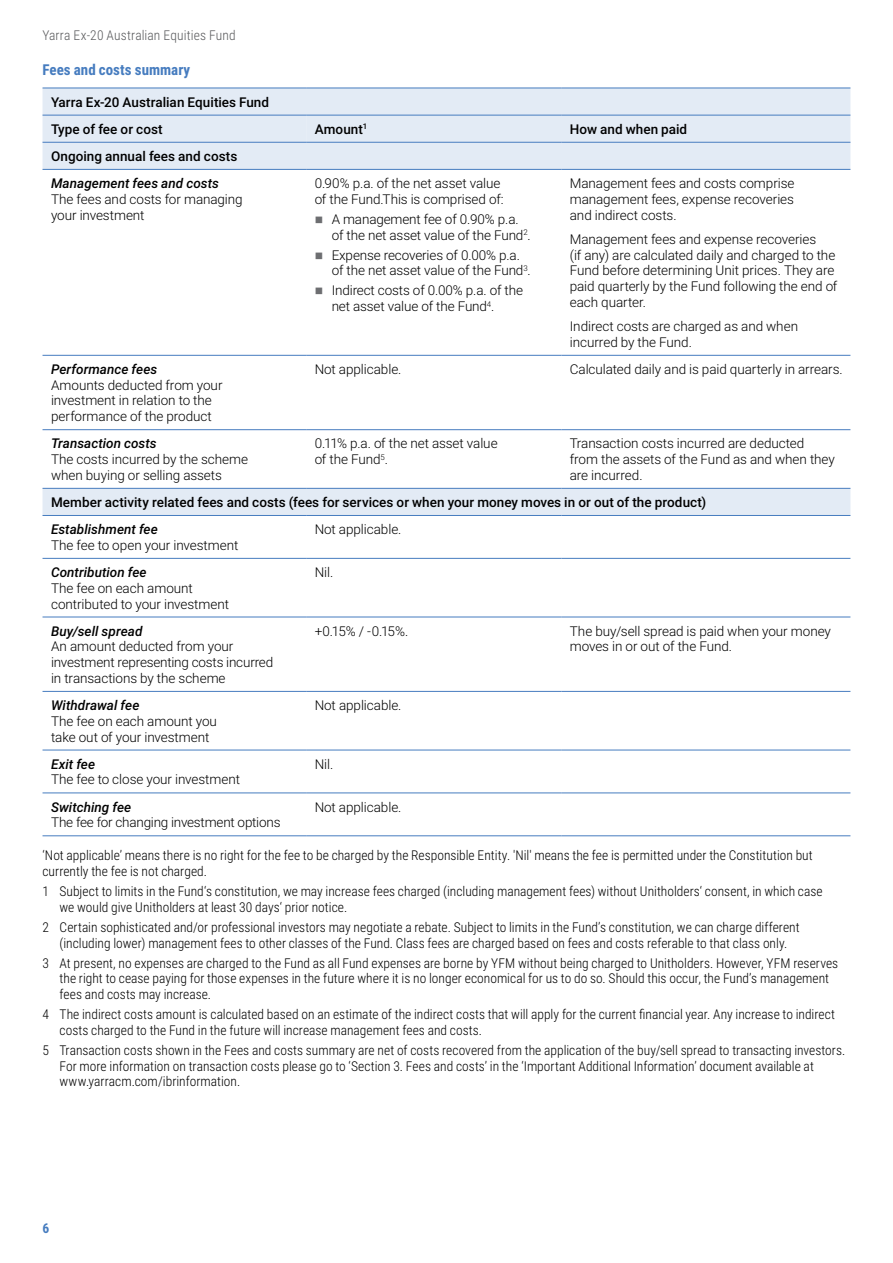
<style>
.page{position:relative;width:893px;height:1263px;background:#fff}
.page>*{position:absolute;margin:0;border:0;box-sizing:border-box;transform-origin:0 0}
.t1{font:700 15px "Roboto Condensed";color:#467cbf}
.t2{font:300 13.5px/15.8px "Roboto Condensed";color:#000}
.t3{font:300 13.5px/15.8px "Roboto";letter-spacing:-.005em;color:#000}
.t4{font:500 13.5px/27.2px "Roboto";letter-spacing:.005em;color:#000}
.t5{font:italic 500 13.5px "Roboto";letter-spacing:.005em;color:#000}
.t6{font:300 13.5px "Roboto Condensed";letter-spacing:.01em;color:#58595b}
.t7{font:700 13.5px "Roboto Condensed";color:#467cbf}
</style>
<div class="page">
<svg style="left:43px;top:89px;width:807px;height:426px"></svg>
<div style="left:306px;top:116px;width:544px;height:26px;background:#e3ebf5"></div>
<hr style="left:43px;top:88px;width:263px;height:1px;background:#467cbf">
<hr style="left:306px;top:88px;width:255px;height:1px;background:#467cbf">
<hr style="left:561px;top:88px;width:289px;height:1px;background:#467cbf">
<hr style="left:43px;top:115px;width:263px;height:1px;background:#467cbf">
<hr style="left:306px;top:115px;width:255px;height:1px;background:#467cbf">
<hr style="left:561px;top:115px;width:289px;height:1px;background:#467cbf">
<hr style="left:43px;top:142px;width:263px;height:1px;background:#467cbf">
<hr style="left:306px;top:142px;width:255px;height:1px;background:#467cbf">
<hr style="left:561px;top:142px;width:289px;height:1px;background:#467cbf">
<hr style="left:43px;top:169px;width:263px;height:1px;background:#467cbf">
<hr style="left:306px;top:169px;width:255px;height:1px;background:#467cbf">
<hr style="left:561px;top:169px;width:289px;height:1px;background:#467cbf">
<hr style="left:43px;top:355px;width:263px;height:1px;background:#467cbf">
<hr style="left:306px;top:355px;width:255px;height:1px;background:#467cbf">
<hr style="left:561px;top:355px;width:289px;height:1px;background:#467cbf">
<hr style="left:43px;top:429px;width:263px;height:1px;background:#467cbf">
<hr style="left:306px;top:429px;width:255px;height:1px;background:#467cbf">
<hr style="left:561px;top:429px;width:289px;height:1px;background:#467cbf">
<hr style="left:43px;top:488px;width:263px;height:1px;background:#467cbf">
<hr style="left:306px;top:488px;width:255px;height:1px;background:#467cbf">
<hr style="left:561px;top:488px;width:289px;height:1px;background:#467cbf">
<hr style="left:43px;top:515px;width:263px;height:1px;background:#467cbf">
<hr style="left:43px;top:617px;width:263px;height:1px;background:#467cbf">
<hr style="left:306px;top:617px;width:255px;height:1px;background:#467cbf">
<hr style="left:561px;top:617px;width:289px;height:1px;background:#467cbf">
<hr style="left:43px;top:691px;width:263px;height:1px;background:#467cbf">
<hr style="left:306px;top:691px;width:255px;height:1px;background:#467cbf">
<hr style="left:561px;top:691px;width:289px;height:1px;background:#467cbf">
<hr style="left:306px;top:515px;width:255px;height:1px;background:#467cbf">
<hr style="left:561px;top:515px;width:289px;height:1px;background:#467cbf">
<hr style="left:306px;top:558px;width:255px;height:1px;background:#467cbf">
<hr style="left:561px;top:558px;width:289px;height:1px;background:#467cbf">
<hr style="left:43px;top:558px;width:263px;height:1px;background:#467cbf">
<hr style="left:43px;top:750px;width:263px;height:1px;background:#467cbf">
<hr style="left:43px;top:793px;width:263px;height:1px;background:#467cbf">
<hr style="left:43px;top:835px;width:263px;height:1px;background:#467cbf">
<hr style="left:306px;top:750px;width:255px;height:1px;background:#467cbf">
<hr style="left:561px;top:750px;width:289px;height:1px;background:#467cbf">
<hr style="left:306px;top:793px;width:255px;height:1px;background:#467cbf">
<hr style="left:561px;top:793px;width:289px;height:1px;background:#467cbf">
<hr style="left:306px;top:835px;width:255px;height:1px;background:#467cbf">
<hr style="left:561px;top:835px;width:289px;height:1px;background:#467cbf">
<svg style="left:316px;top:216px;width:6px;height:7px"></svg>
<svg style="left:316px;top:252px;width:6px;height:7px"></svg>
<svg style="left:316px;top:288px;width:6px;height:6px"></svg>
<p class="t6" style="left:43px;top:26px;width:195px">Yarra Ex-20 Australian Equities Fund</p>
<p class="t1" style="left:43px;top:59px;width:149px">Fees and costs summary</p>
<p class="t4" style="left:51px;top:88px;width:220px">Yarra Ex-20 Australian Equities Fund<br>Type of fee or cost</p>
<p class="t4" style="left:51px;top:142px;width:188px">Ongoing annual fees and costs</p>
<p class="t5" style="left:51px;top:174px;width:169px">Management fees and costs</p>
<p class="t3" style="left:51px;top:191px;width:193px">The fees and costs for managing your investment</p>
<p class="t5" style="left:51px;top:360px;width:108px">Performance fees</p>
<p class="t3" style="left:51px;top:377px;width:173px">Amounts deducted from your investment in relation to the performance of the product</p>
<p class="t4" style="left:315px;top:115px;width:54px">Amount<sup>1</sup></p>
<p class="t4" style="left:570px;top:115px;width:119px">How and when paid</p>
<p class="t3" style="left:315px;top:175px;width:191px">0.90% p.a. of the net asset value of the Fund.This is comprised of:</p>
<p class="t3" style="left:332px;top:211px;width:201px">A management fee of 0.90% p.a. of the net asset value of the Fund<sup>2</sup>.</p>
<p class="t3" style="left:332px;top:246px;width:201px">Expense recoveries of 0.00% p.a. of the net asset value of the Fund<sup>3</sup>.</p>
<p class="t3" style="left:332px;top:282px;width:193px">Indirect costs of 0.00% p.a. of the net asset value of the Fund<sup>4</sup>.</p>
<p class="t3" style="left:570px;top:175px;width:226px;text-align:justify">Management fees and costs comprise management fees, expense recoveries and indirect costs.</p>
<p class="t3" style="left:570px;top:231px;width:269px">Management fees and expense recoveries<br>(if any) are calculated daily and charged to the Fund before determining Unit prices. They are paid quarterly by the Fund following the end of each quarter.</p>
<p class="t3" style="left:570px;top:318px;width:230px">Indirect costs are charged as and when incurred by the Fund.</p>
<p class="t3" style="left:315px;top:361px;width:88px">Not applicable.</p>
<p class="t3" style="left:570px;top:361px;width:275px">Calculated daily and is paid quarterly in arrears.</p>
<p class="t3" style="left:315px;top:435px;width:184px">0.11% p.a. of the net asset value of the Fund<sup>5</sup>.</p>
<p class="t3" style="left:570px;top:435px;width:267px">Transaction costs incurred are deducted from the assets of the Fund as and when they are incurred.</p>
<p class="t4" style="left:51px;top:488px;width:657px">Member activity related fees and costs (fees for services or when your money moves in or out of the product)</p>
<p class="t5" style="left:51px;top:520px;width:108px">Establishment fee</p>
<p class="t3" style="left:51px;top:537px;width:189px">The fee to open your investment</p>
<p class="t5" style="left:51px;top:434px;width:107px">Transaction costs</p>
<p class="t3" style="left:51px;top:451px;width:199px">The costs incurred by the scheme when buying or selling assets</p>
<p class="t3" style="left:315px;top:521px;width:88px">Not applicable.</p>
<p class="t5" style="left:51px;top:563px;width:97px">Contribution fee</p>
<p class="t3" style="left:51px;top:580px;width:180px">The fee on each amount contributed to your investment</p>
<p class="t5" style="left:51px;top:621px;width:93px">Buy/sell spread</p>
<p class="t3" style="left:51px;top:638px;width:224px">An amount deducted from your investment representing costs incurred in transactions by the scheme</p>
<p class="t5" style="left:51px;top:696px;width:90px">Withdrawal fee</p>
<p class="t3" style="left:51px;top:713px;width:167px">The fee on each amount you take out of your investment</p>
<p class="t5" style="left:51px;top:754px;width:46px">Exit fee</p>
<p class="t3" style="left:51px;top:771px;width:190px">The fee to close your investment</p>
<p class="t3" style="left:315px;top:564px;width:20px">Nil.</p>
<p class="t3" style="left:315px;top:622px;width:95px">+0.15% / -0.15%.</p>
<p class="t3" style="left:570px;top:622px;width:263px">The buy/sell spread is paid when your money moves in or out of the Fund.</p>
<p class="t3" style="left:315px;top:697px;width:88px">Not applicable.</p>
<p class="t3" style="left:315px;top:755px;width:20px">Nil.</p>
<p class="t5" style="left:51px;top:797px;width:82px">Switching fee</p>
<p class="t3" style="left:51px;top:814px;width:231px">The fee for changing investment options</p>
<p class="t3" style="left:315px;top:798px;width:88px">Not applicable.</p>
<p class="t2" style="left:43px;top:847px;width:772px">‘Not applicable’ means there is no right for the fee to be charged by the Responsible Entity. 'Nil' means the fee is permitted under the Constitution but currently the fee is not charged.</p>
<p class="t2" style="left:60px;top:883px;width:765px;text-indent:-17px">1 Subject to limits in the Fund‘s constitution, we may increase fees charged (including management fees) without Unitholders‘ consent, in which case we would give Unitholders at least 30 days‘ prior notice.</p>
<p class="t2" style="left:43px;top:919px;width:759px;text-align:center">2 Certain sophisticated and/or professional investors may negotiate a rebate. Subject to limits in the Fund’s constitution, we can charge different (including lower) management fees to other classes of the Fund. Class fees are charged based on fees and costs referable to that class only.</p>
<p class="t2" style="left:60px;top:954px;width:780px;text-indent:-17px">3 At present, no expenses are charged to the Fund as all Fund expenses are borne by YFM without being charged to Unitholders. However, YFM reserves the right to cease paying for those expenses in the future where it is no longer economical for us to do so. Should this occur, the Fund’s management fees and costs may increase.</p>
<p class="t2" style="left:60px;top:1006px;width:777px;text-indent:-17px">4 The indirect costs amount is calculated based on an estimate of the indirect costs that will apply for the current financial year. Any increase to indirect costs charged to the Fund in the future will increase management fees and costs.</p>
<p class="t2" style="left:60px;top:1042px;width:787px;text-indent:-17px">5 Transaction costs shown in the Fees and costs summary are net of costs recovered from the application of the buy/sell spread to transacting investors.<br>For more information on transaction costs please go to ‘Section 3. Fees and costs’ in the ‘Important Additional Information’ document available at www.yarracm.com/ibrinformation.</p>
<p class="t7" style="left:43px;top:1219px;width:8px">6</p>
</div>
